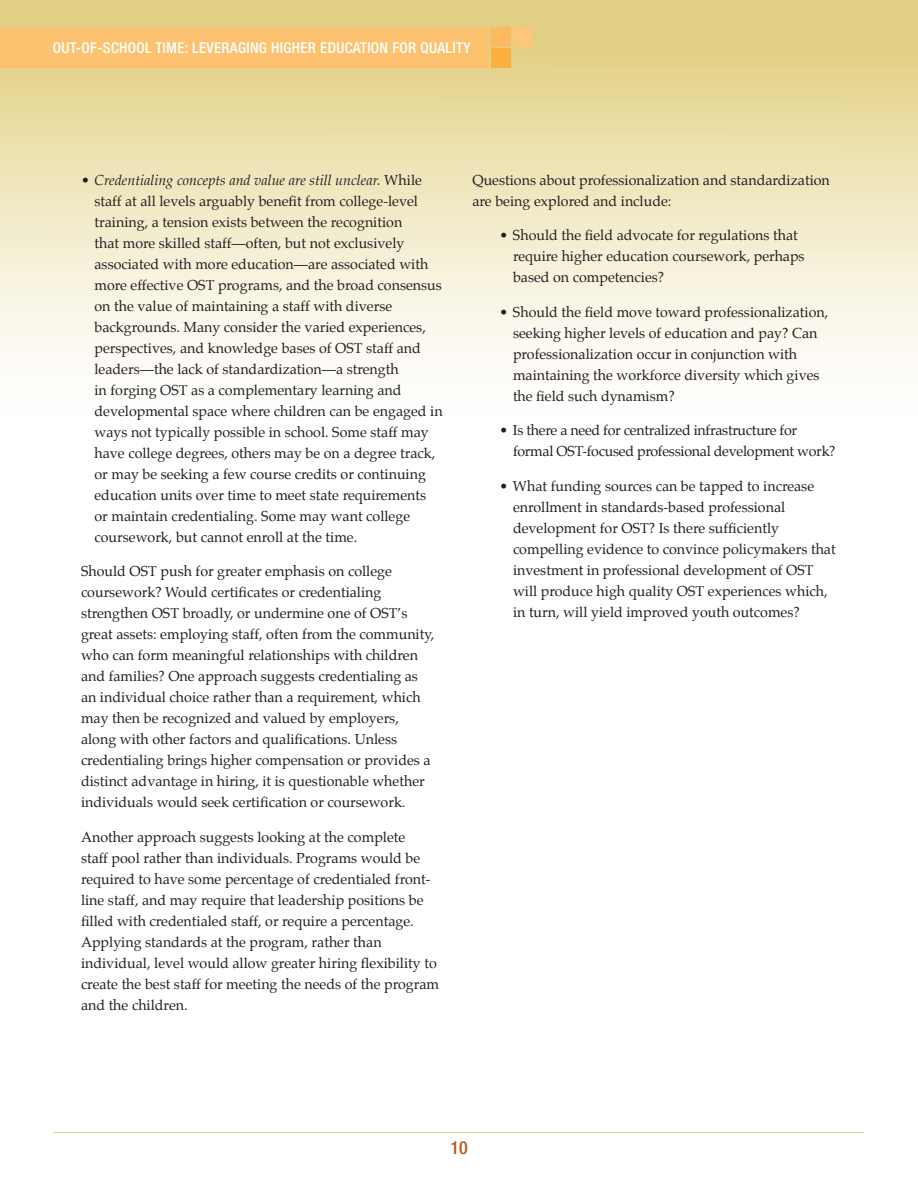
<style>
.page{position:relative;width:918px;height:1188px;background:#fff}
.page>*{position:absolute;margin:0;border:0;box-sizing:border-box;transform-origin:0 0}
.t1{font:500 condensed 18px "Helvetica Neue";color:#b95814}
.t2{font:500 condensed 15px "Helvetica Neue";letter-spacing:.02em;color:#fff}
.Body-Palatino_9_5_14{font:14.25px/21px "Palatino";color:#231f20}
.Body-Palatino_9_5_14-2{font:14.25px/21px "Palatino";letter-spacing:-.02em;color:#231f20}
.s1{font-style:italic}
</style>
<div class="page">
<svg style="left:0;top:0;width:918px;height:357px"></svg>
<div style="left:0;top:28px;width:488px;height:40px;background:#fdc26f"></div>
<div style="left:514px;top:27px;width:19px;height:19px;background:#fdc678"></div>
<div style="left:491px;top:27px;width:20px;height:19px;background:#fcba5e"></div>
<div style="left:491px;top:48px;width:20px;height:20px;background:#fbb03f"></div>
<hr style="left:54px;top:1132px;width:810px;height:1px;background:#e2cf85">
<p class="t2" style="left:53px;top:39px;width:419px">OUT-OF-SCHOOL TIME: LEVERAGING HIGHER EDUCATION FOR QUALITY</p>
<p class="Body-Palatino_9_5_14" style="left:94px;top:169px;width:350px;text-indent:-14px">• <span class="s1">Credentialing concepts and value are still unclear.</span> While staff at all levels arguably benefit from college-level training, a tension exists between the recognition<br>that more skilled staff—often, but not exclusively associated with more education—are associated with more effective OST programs, and the broad consensus on the value of maintaining a staff with diverse backgrounds. Many consider the varied experiences, perspectives, and knowledge bases of OST staff and leaders—the lack of standardization—a strength<br>in forging OST as a complementary learning and developmental space where children can be engaged in ways not typically possible in school. Some staff may have college degrees, others may be on a degree track, or may be seeking a few course credits or continuing education units over time to meet state requirements or maintain credentialing. Some may want college coursework, but cannot enroll at the time.</p>
<p class="Body-Palatino_9_5_14" style="left:81px;top:561px;width:355px">Should OST push for greater emphasis on college coursework? Would certificates or credentialing strengthen OST broadly, or undermine one of OST’s great assets: employing staff, often from the community, who can form meaningful relationships with children and families? One approach suggests credentialing as an individual choice rather than a requirement, which may then be recognized and valued by employers, along with other factors and qualifications. Unless credentialing brings higher compensation or provides a distinct advantage in hiring, it is questionable whether individuals would seek certification or coursework.</p>
<p class="Body-Palatino_9_5_14" style="left:81px;top:826px;width:360px">Another approach suggests looking at the complete<br>staff pool rather than individuals. Programs would be required to have some percentage of credentialed front&shy;line staff, and may require that leadership positions be filled with credentialed staff, or require a percentage.<br>Applying standards at the program, rather than individual, level would allow greater hiring flexibility to create the best staff for meeting the needs of the program and the children.</p>
<p class="Body-Palatino_9_5_14" style="left:472px;top:169px;width:359px">Questions about professionalization and standardization are being explored and include:</p>
<p class="Body-Palatino_9_5_14" style="left:513px;top:225px;width:293px;text-indent:-14px">• Should the field advocate for regulations that require higher education coursework, perhaps based on competencies?</p>
<p class="Body-Palatino_9_5_14" style="left:513px;top:301px;width:317px;text-indent:-14px">• Should the field move toward professionalization, seeking higher levels of education and pay? Can professionalization occur in conjunction with maintaining the workforce diversity which gives the field such dynamism?</p>
<p class="Body-Palatino_9_5_14-2" style="left:513px;top:420px;width:324px;text-indent:-14px">• Is there a need for centralized infrastructure for formal OST-focused professional development work?</p>
<p class="Body-Palatino_9_5_14" style="left:513px;top:475px;width:324px;text-indent:-14px">• What funding sources can be tapped to increase enrollment in standards-based professional development for OST? Is there sufficiently compelling evidence to convince policymakers that investment in professional development of OST will produce high quality OST experiences which, in turn, will yield improved youth outcomes?</p>
<p class="t1" style="left:450px;top:1137px;width:19px">10</p>
</div>
